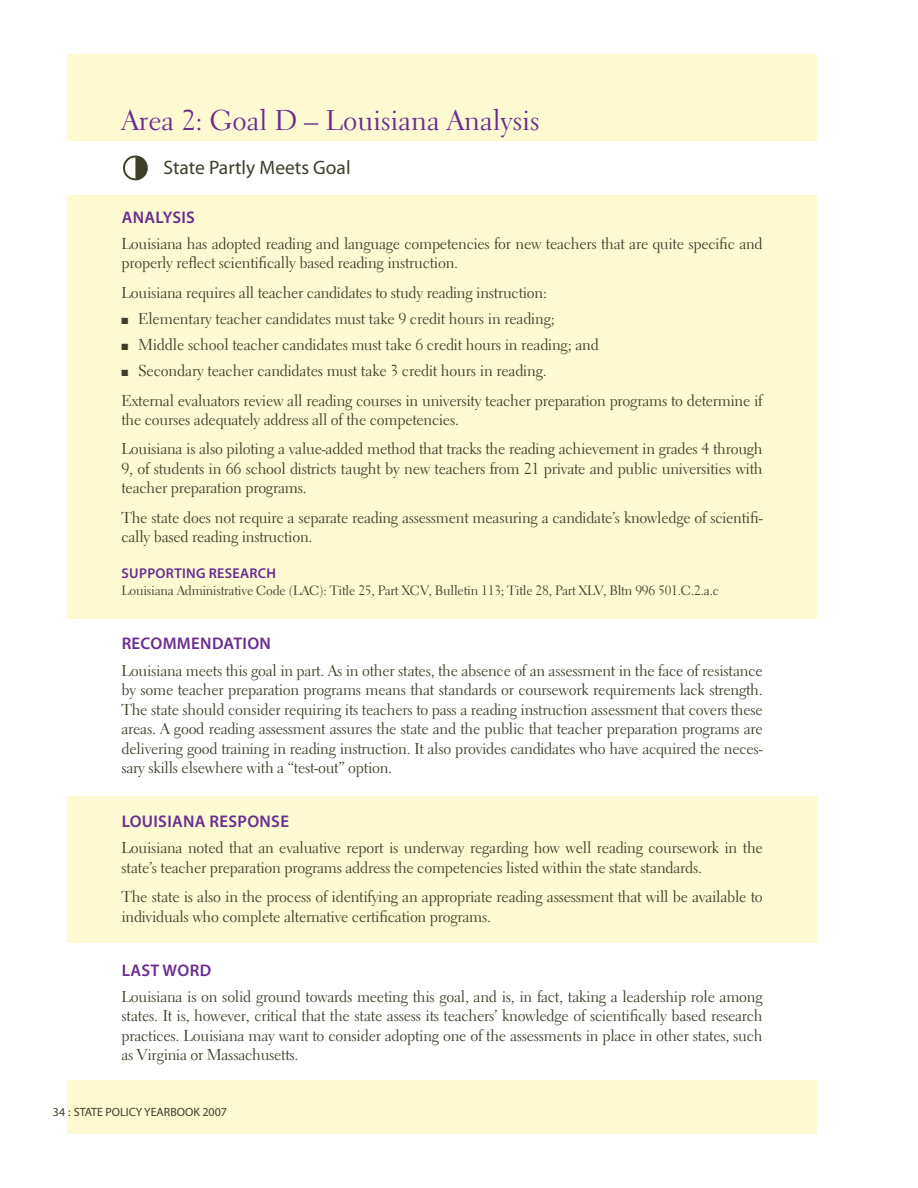
<style>
.page{position:relative;width:918px;height:1188px;background:#fff}
.page>*{position:absolute;margin:0;border:0;box-sizing:border-box;transform-origin:0 0}
.t1{font:28.5px "Electra LH";color:#6a2c91}
.t2{font:19.5px "Myriad Pro";color:#3f3e29}
.t3{font:600 16.8px "Myriad Pro";letter-spacing:.02em;color:#6a2c91}
.t4{font:15.75px/19.5px "Electra LH";letter-spacing:-.015em;color:#3f3e29}
.t5{font:600 14.25px "Myriad Pro";letter-spacing:.02em;color:#6a2c91}
.t6{font:13.5px "Electra LH";letter-spacing:-.015em;color:#3f3e29}
.t7{font:12px "Myriad";color:#3f3e29}
</style>
<div class="page">
<div style="left:68px;top:54px;width:749px;height:1080px;background:#fdf9d1"></div>
<div style="left:6px;top:141px;width:904px;height:53px;background:#fff"></div>
<div style="left:40px;top:944px;width:806px;height:136px;background:#fff"></div>
<div style="left:41px;top:620px;width:814px;height:176px;background:#fff"></div>
<div style="left:125px;top:157px;width:21px;height:22px;background:#3f3e29;border-radius:50%"></div>
<div style="left:123px;top:156px;width:25px;height:24px;border:3px solid #3f3e29;border-radius:50%"></div>
<svg style="left:125px;top:157px;width:10px;height:21px"></svg>
<h1 class="t1" style="left:122px;top:103px;width:420px">Area 2: Goal D – Louisiana Analysis</h1>
<p class="t2" style="left:164px;top:156px;width:189px">State Partly Meets Goal</p>
<p class="t3" style="left:122px;top:206px;width:73px">ANALYSIS</p>
<p class="t4" style="left:122px;top:234px;width:643px">Louisiana has adopted reading and language competencies for new teachers that are quite specific and properly reflect scientifically based reading instruction.</p>
<p class="t4" style="left:122px;top:283px;width:427px">Louisiana requires all teacher candidates to study reading instruction:</p>
<p class="t4" style="left:122px;top:309px;width:435px">■ Elementary teacher candidates must take 9 credit hours in reading;</p>
<p class="t4" style="left:122px;top:335px;width:479px">■ Middle school teacher candidates must take 6 credit hours in reading; and</p>
<p class="t4" style="left:122px;top:356px;width:643px;line-height:29.2px">■ Secondary teacher candidates must take 3 credit hours in reading.<br>External evaluators review all reading courses in university teacher preparation programs to determine if</p>
<p class="t4" style="left:122px;top:405px;width:643px;line-height:29.2px">the courses adequately address all of the competencies.<br>Louisiana is also piloting a value-added method that tracks the reading achievement in grades 4 through</p>
<p class="t4" style="left:122px;top:459px;width:643px">9, of students in 66 school districts taught by new teachers from 21 private and public universities with teacher preparation programs.</p>
<p class="t4" style="left:122px;top:507px;width:643px">The state does not require a separate reading assessment measuring a candidate’s knowledge of scientifi&shy;cally based reading instruction.</p>
<p class="t5" style="left:122px;top:564px;width:156px">SUPPORTING RESEARCH</p>
<p class="t6" style="left:122px;top:582px;width:599px">Louisiana Administrative Code (LAC): Title 25, Part XCV, Bulletin 113; Title 28, Part XLV, Bltn 996 501.C.2.a.c</p>
<p class="t3" style="left:122px;top:633px;width:148px">RECOMMENDATION</p>
<p class="t4" style="left:122px;top:660px;width:643px;text-align:justify">Louisiana meets this goal in part. As in other states, the absence of an assessment in the face of resistance by some teacher preparation programs means that standards or coursework requirements lack strength.<br>The state should consider requiring its teachers to pass a reading instruction assessment that covers these areas. A good reading assessment assures the state and the public that teacher preparation programs are delivering good training in reading instruction. It also provides candidates who have acquired the neces&shy;sary skills elsewhere with a “test-out” option.</p>
<p class="t3" style="left:122px;top:811px;width:63px">LOUISIANA</p>
<p class="t3" style="left:210px;top:811px;width:81px">RESPONSE</p>
<p class="t4" style="left:122px;top:838px;width:643px">Louisiana noted that an evaluative report is underway regarding how well reading coursework in the state’s teacher preparation programs address the competencies listed within the state standards.</p>
<p class="t4" style="left:122px;top:887px;width:643px">The state is also in the process of identifying an appropriate reading assessment that will be available to individuals who complete alternative certification programs.</p>
<p class="t3" style="left:122px;top:959px;width:11px">LAST</p>
<p class="t3" style="left:163px;top:959px;width:50px">WORD</p>
<p class="t4" style="left:122px;top:987px;width:643px;text-align:justify">Louisiana is on solid ground towards meeting this goal, and is, in fact, taking a leadership role among states. It is, however, critical that the state assess its teachers’ knowledge of scientifically based research practices. Louisiana may want to consider adopting one of the assessments in place in other states, such as Virginia or Massachusetts.</p>
<p class="t7" style="left:53px;top:1106px;width:176px">34 : STATE POLICY YEARBOOK 2007</p>
</div>
